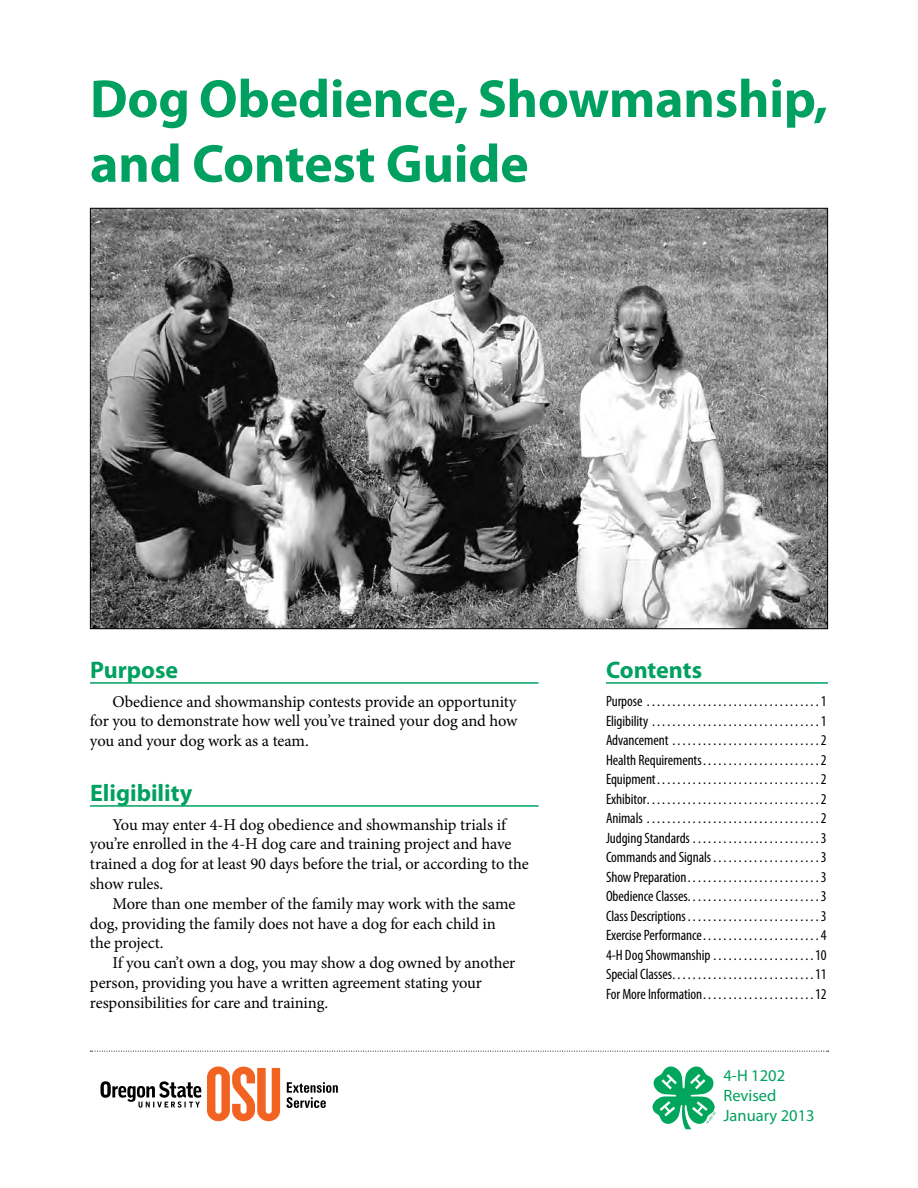
<style>
.page{position:relative;width:918px;height:1188px;background:#fff}
.page>*{position:absolute;margin:0;border:0;box-sizing:border-box;transform-origin:0 0}
.t1{font:700 54px/64.8px "Myriad Pro";letter-spacing:-.005em;color:#00a160}
.head_1{font:700 24px "Myriad Pro";color:#00a160}
.Body_text{font:16.5px/19.8px "Minion Pro";letter-spacing:-.01em;color:#000}
.t2{font:16.5px/19.8px "Myriad Pro";color:#00a160}
.TOC_1{font:condensed 15px "Myriad Pro";letter-spacing:-.005em;color:#000}
</style>
<div class="page">
<svg style="left:652px;top:1066px;width:64px;height:63px"></svg>
<svg style="left:287px;top:1082px;width:51px;height:26px"></svg>
<svg style="left:207px;top:1066px;width:73px;height:55px"></svg>
<svg style="left:100px;top:1081px;width:101px;height:27px"></svg>
<hr style="left:90px;top:682px;width:448px;height:2px;background:#00a160">
<hr style="left:90px;top:805px;width:448px;height:2px;background:#00a160">
<hr style="left:606px;top:682px;width:222px;height:2px;background:#00a160">
<svg style="left:90px;top:1051px;width:739px;height:1px"></svg>
<img style="left:92px;top:210px;width:734px;height:417px">
<p class="t1" style="left:90px;top:65px;width:740px">Dog Obedience, Showmanship, and Contest Guide</p>
<h1 class="head_1" style="left:90px;top:654px;width:90px">Purpose</h1>
<p class="Body_text" style="left:90px;top:691px;width:429px;text-align:justify;text-indent:23px">Obedience and showmanship contests provide an opportunity for you to demonstrate how well you’ve trained your dog and how you and your dog work as a team.</p>
<h1 class="head_1" style="left:90px;top:777px;width:104px">Eligibility</h1>
<p class="Body_text" style="left:90px;top:814px;width:440px;text-indent:23px">You may enter 4-H dog obedience and showmanship trials if you’re enrolled in the 4-H dog care and training project and have trained a dog for at least 90 days before the trial, or according to the show rules.</p>
<p class="Body_text" style="left:90px;top:894px;width:427px;text-indent:23px">More than one member of the family may work with the same dog, providing the family does not have a dog for each child in the project.</p>
<p class="Body_text" style="left:90px;top:953px;width:427px;text-indent:23px">If you can’t own a dog, you may show a dog owned by another person, providing you have a written agreement stating your responsibilities for care and training.</p>
<p class="head_1" style="left:606px;top:654px;width:98px">Contents</p>
<p class="TOC_1" style="left:606px;top:692px;width:222px">Purpose . . . . . . . . . . . . . . . . . . . . . . . . . . . . . . . . . .1</p>
<p class="TOC_1" style="left:606px;top:712px;width:222px">Eligibility . . . . . . . . . . . . . . . . . . . . . . . . . . . . . . . . .1</p>
<p class="TOC_1" style="left:606px;top:731px;width:222px">Advancement . . . . . . . . . . . . . . . . . . . . . . . . . . . . .2</p>
<p class="TOC_1" style="left:606px;top:751px;width:222px">Health Requirements . . . . . . . . . . . . . . . . . . . . . . .2</p>
<p class="TOC_1" style="left:606px;top:770px;width:222px">Equipment . . . . . . . . . . . . . . . . . . . . . . . . . . . . . . . .2</p>
<p class="TOC_1" style="left:606px;top:790px;width:222px">Exhibitor . . . . . . . . . . . . . . . . . . . . . . . . . . . . . . . . . .2</p>
<p class="TOC_1" style="left:606px;top:809px;width:222px">Animals . . . . . . . . . . . . . . . . . . . . . . . . . . . . . . . . . .2</p>
<p class="TOC_1" style="left:606px;top:829px;width:222px">Judging Standards . . . . . . . . . . . . . . . . . . . . . . . . .3</p>
<p class="TOC_1" style="left:606px;top:848px;width:222px">Commands and Signals . . . . . . . . . . . . . . . . . . . . .3</p>
<p class="TOC_1" style="left:606px;top:868px;width:222px">Show Preparation . . . . . . . . . . . . . . . . . . . . . . . . . .3</p>
<p class="TOC_1" style="left:606px;top:887px;width:222px">Obedience Classes . . . . . . . . . . . . . . . . . . . . . . . . . .3</p>
<p class="TOC_1" style="left:606px;top:907px;width:222px">Class Descriptions . . . . . . . . . . . . . . . . . . . . . . . . . .3</p>
<p class="TOC_1" style="left:606px;top:926px;width:222px">Exercise Performance . . . . . . . . . . . . . . . . . . . . . . .4</p>
<p class="TOC_1" style="left:606px;top:946px;width:222px">4-H Dog Showmanship . . . . . . . . . . . . . . . . . . . 10</p>
<p class="TOC_1" style="left:606px;top:965px;width:222px">Special Classes . . . . . . . . . . . . . . . . . . . . . . . . . . . 11</p>
<p class="TOC_1" style="left:606px;top:985px;width:222px">For More Information . . . . . . . . . . . . . . . . . . . . . 12</p>
<p class="t2" style="left:724px;top:1065px;width:93px">4-H 1202<br>Revised<br>January 2013</p>
</div>
